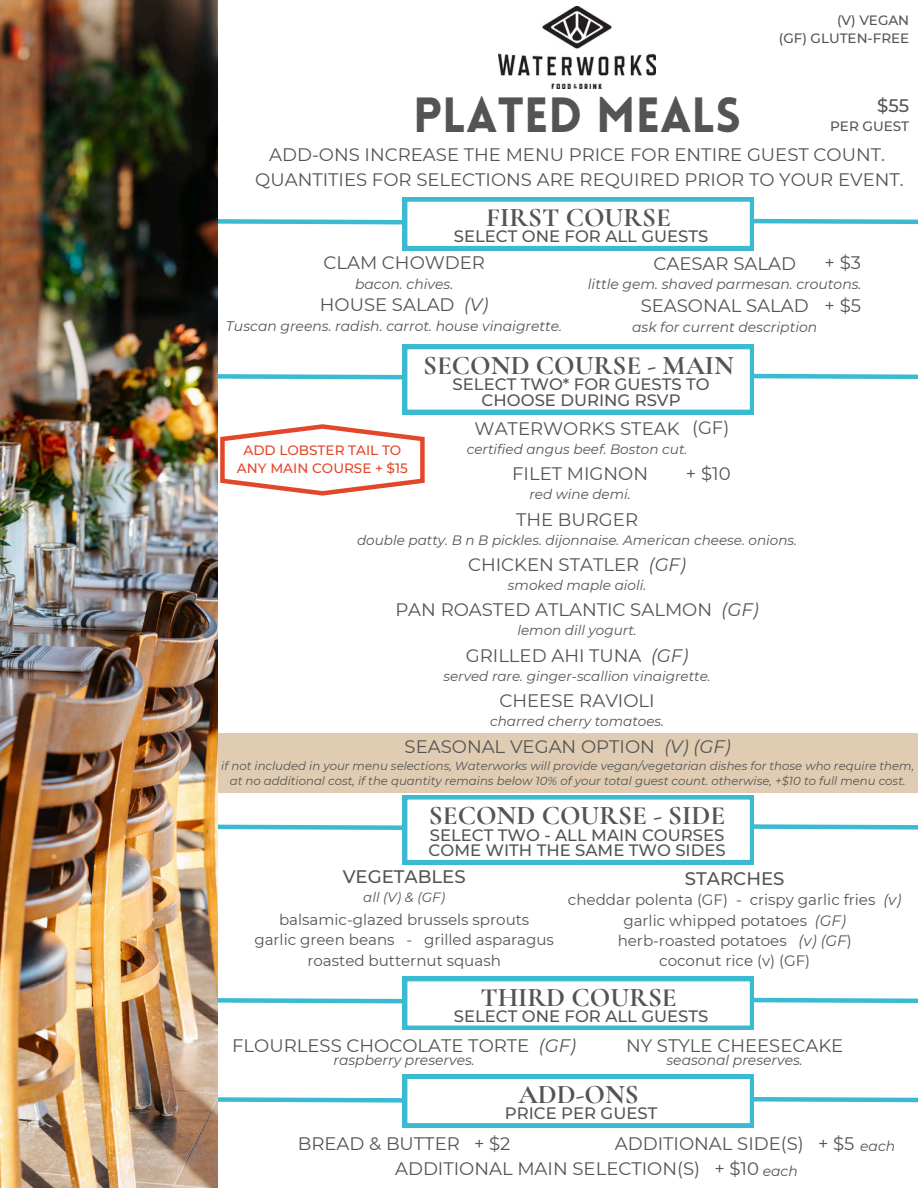
<style>
.page{position:relative;width:918px;height:1188px;background:#fff}
.page>*{position:absolute;margin:0;border:0;box-sizing:border-box;transform-origin:0 0}
.t1{font:900 48.3px "Lovelo";color:#545454}
.t2{font:700 26.85px "Cormorant Garamond";color:#545454}
.t3{font:18.15px/24.8px "Montserrat";color:#545454;text-align:center}
.t4{font:500 18.15px "Montserrat";color:#545454}
.t5{font:18px "Montserrat";color:#545454}
.t6{font:500 16.5px/15.8px "Montserrat";color:#545454;text-align:center}
.t7{font:15px/20.2px "Montserrat";color:#545454;text-align:center}
.t8{font:italic 13.95px "Montserrat";color:#545454}
.t9{font:italic 13.65px "Montserrat";color:#545454}
.t10{font:500 13.65px/18px "Montserrat";color:#e34729;text-align:center}
.t11{font:500 13.65px "Montserrat";color:#545454}
.t12{font:500 13.5px "Montserrat";color:#545454}
.t13{font:italic 13.5px "Montserrat";color:#545454}
.t14{font:italic 11.7px/15.6px "Montserrat";color:#545454;text-align:center}
.s1{font-style:italic}
</style>
<div class="page">
<img style="left:498px;top:7px;width:158px;height:82px">
<svg style="left:217px;top:197px;width:701px;height:53px"></svg>
<svg style="left:217px;top:345px;width:701px;height:69px"></svg>
<div style="left:196px;top:733px;width:722px;height:60px;background:#dfccb2"></div>
<svg style="left:217px;top:795px;width:701px;height:69px"></svg>
<svg style="left:217px;top:977px;width:701px;height:53px"></svg>
<svg style="left:217px;top:1074px;width:701px;height:53px"></svg>
<img style="left:0;top:0;width:217px;height:1187px">
<svg style="left:220px;top:424px;width:205px;height:71px"></svg>
<h2 class="t12" style="left:837px;top:12px;width:74px">(V) VEGAN</h2>
<h3 class="t12" style="left:779px;top:30px;width:132px">(GF) GLUTEN-FREE</h3>
<p class="t1" style="left:413px;top:96px;width:329px">PLATED MEALS</p>
<p class="t3" style="left:255px;top:142px;width:650px">ADD-ONS INCREASE THE MENU PRICE FOR ENTIRE GUEST COUNT.<br>QUANTITIES FOR SELECTIONS ARE REQUIRED PRIOR TO YOUR EVENT.</p>
<p class="t2" style="left:486px;top:201px;width:186px">FIRST COURSE</p>
<h1 class="t6" style="left:454px;top:228px;width:256px">SELECT ONE FOR ALL GUESTS</h1>
<h6 class="t4" style="left:877px;top:95px;width:33px">$55</h6>
<h6 class="t11" style="left:830px;top:118px;width:81px">PER GUEST</h6>
<h4 class="t3" style="left:323px;top:250px;width:163px">CLAM CHOWDER</h4>
<h4 class="t3" style="left:320px;top:293px;width:170px">HOUSE SALAD <span class="s1">(V)</span></h4>
<h6 class="t8" style="left:355px;top:275px;width:100px">bacon. chives.</h6>
<h6 class="t8" style="left:226px;top:317px;width:338px">Tuscan greens. radish. carrot. house vinaigrette.</h6>
<h4 class="t3" style="left:653px;top:251px;width:144px">CAESAR SALAD</h4>
<h4 class="t3" style="left:825px;top:250px;width:38px">+ $3</h4>
<h4 class="t8" style="left:588px;top:276px;width:275px">little gem. shaved parmesan. croutons.</h4>
<h4 class="t3" style="left:641px;top:293px;width:170px">SEASONAL SALAD</h4>
<h6 class="t8" style="left:632px;top:318px;width:187px">ask for current description</h6>
<h6 class="t3" style="left:825px;top:293px;width:38px">+ $5</h6>
<h3 class="t10" style="left:237px;top:441px;width:172px">ADD LOBSTER TAIL TO<br>ANY MAIN COURSE + $15</h3>
<h5 class="t2" style="left:423px;top:349px;width:312px">SECOND COURSE - MAIN</h5>
<h4 class="t6" style="left:453px;top:377px;width:258px">SELECT TWO* FOR GUESTS TO<br>CHOOSE DURING RSVP</h4>
<h4 class="t5" style="left:692px;top:417px;width:39px">(GF)</h4>
<p class="t3" style="left:475px;top:416px;width:206px">WATERWORKS STEAK</p>
<p class="t9" style="left:467px;top:441px;width:222px">certified angus beef. Boston cut.</p>
<p class="t3" style="left:512px;top:461px;width:137px">FILET MIGNON</p>
<p class="t9" style="left:530px;top:486px;width:103px">red wine demi.</p>
<h4 class="t3" style="left:686px;top:461px;width:46px">+ $10</h4>
<p class="t3" style="left:516px;top:507px;width:124px">THE BURGER</p>
<p class="t9" style="left:357px;top:531px;width:441px">double patty. B n B pickles. dijonnaise. American cheese. onions.</p>
<p class="t3" style="left:468px;top:552px;width:219px">CHICKEN STATLER <span class="s1">(GF)</span></p>
<p class="t9" style="left:508px;top:577px;width:140px">smoked maple aioli.</p>
<p class="t3" style="left:395px;top:597px;width:365px">PAN ROASTED ATLANTIC SALMON <span class="s1">(GF)</span></p>
<p class="t9" style="left:517px;top:622px;width:121px">lemon dill yogurt.</p>
<p class="t3" style="left:466px;top:643px;width:224px">GRILLED AHI TUNA <span class="s1">(GF)</span></p>
<p class="t9" style="left:443px;top:668px;width:269px">served rare. ginger-scallion vinaigrette.</p>
<p class="t3" style="left:500px;top:688px;width:157px">CHEESE RAVIOLI</p>
<p class="t9" style="left:490px;top:713px;width:176px">charred cherry tomatoes.</p>
<p class="t3" style="left:405px;top:734px;width:328px">SEASONAL VEGAN OPTION <span class="s1">(V) (GF)</span></p>
<p class="t14" style="left:221px;top:758px;width:694px">if not included in your menu selections, Waterworks will provide vegan/vegetarian dishes for those who require them, at no additional cost, if the quantity remains below 10% of your total guest count. otherwise, +$10 to full menu cost.</p>
<h2 class="t2" style="left:429px;top:799px;width:298px">SECOND COURSE - SIDE</h2>
<h3 class="t6" style="left:429px;top:827px;width:299px;text-align:left">SELECT TWO - ALL MAIN COURSES<br>COME WITH THE SAME TWO SIDES</h3>
<h4 class="t7" style="left:568px;top:890px;width:335px">cheddar polenta (GF) - crispy garlic fries <span class="s1">(v) </span>garlic whipped potatoes <span class="s1">(GF)<br></span>herb-roasted potatoes <span class="s1">(v) (GF</span>)<br>coconut rice (v) (GF)</h4>
<h6 class="t4" style="left:343px;top:865px;width:125px">VEGETABLES</h6>
<h2 class="t13" style="left:363px;top:889px;width:83px">all (V) &amp; (GF)</h2>
<h3 class="t7" style="left:254px;top:910px;width:301px">balsamic-glazed brussels sprouts<br>garlic green beans - grilled asparagus roasted butternut squash</h3>
<h5 class="t4" style="left:685px;top:867px;width:101px">STARCHES</h5>
<h4 class="t2" style="left:480px;top:981px;width:198px">THIRD COURSE</h4>
<h2 class="t6" style="left:454px;top:1008px;width:256px">SELECT ONE FOR ALL GUESTS</h2>
<h3 class="t3" style="left:626px;top:1033px;width:219px">NY STYLE CHEESECAKE</h3>
<p class="t8" style="left:667px;top:1051px;width:138px">seasonal preserves.</p>
<p class="t2" style="left:519px;top:1079px;width:122px">ADD-ONS</p>
<h3 class="t6" style="left:505px;top:1105px;width:154px">PRICE PER GUEST</h3>
<h4 class="t3" style="left:232px;top:1033px;width:345px">FLOURLESS CHOCOLATE TORTE <span class="s1">(GF)</span></h4>
<h4 class="t8" style="left:333px;top:1051px;width:143px">raspberry preserves.</h4>
<h6 class="t3" style="left:298px;top:1132px;width:214px">BREAD &amp; BUTTER + $2</h6>
<h6 class="t3" style="left:615px;top:1132px;width:241px">ADDITIONAL SIDE(S) + $5</h6>
<h2 class="t3" style="left:395px;top:1156px;width:365px">ADDITIONAL MAIN SELECTION(S) + $10</h2>
<h6 class="t8" style="left:860px;top:1138px;width:37px">each</h6>
<h4 class="t8" style="left:763px;top:1162px;width:37px">each</h4>
</div>
